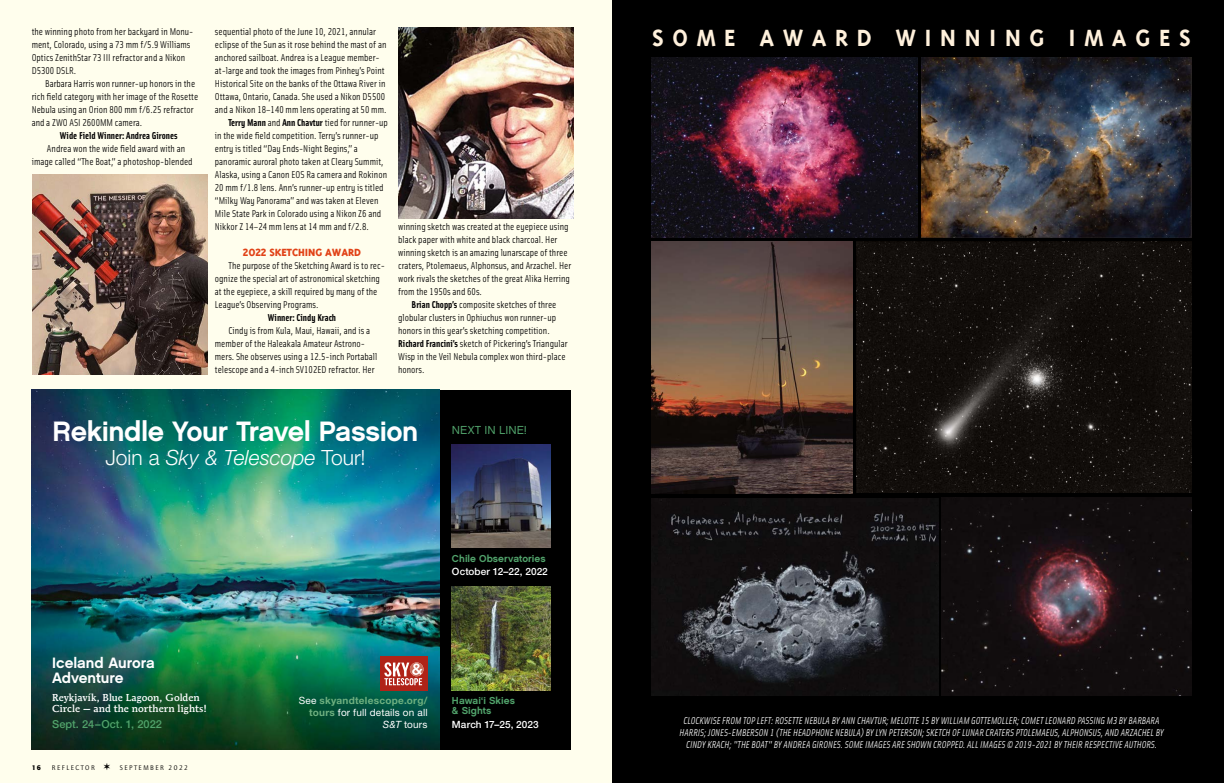
<style>
.page{position:relative;width:1224px;height:783px;background:#fff}
.page>*{position:absolute;margin:0;border:0;box-sizing:border-box;transform-origin:0 0}
.t1{font:28px "Chalet New York Nineteen Sixty";letter-spacing:-.02em;color:#fff}
.t2{font:700 27px "Triplex";letter-spacing:.32em;color:#fff1dc}
.t3{font:italic 300 21px "Helvetica Neue LT Std";color:#fff}
.t4{font:15px/15px "Chalet New York Nineteen Sixty";letter-spacing:-.005em;color:#fff}
.t5{font:800 12px "Triplex";letter-spacing:-.01em;color:#e14217}
.t6{font:11.6px "Chalet London Nineteen Sixty";color:#51a36b}
.t7{font:500 11px "Helvetica Neue LT Std";letter-spacing:.005em;color:#51a36b}
.t8{font:10px/13px "Solex Regular Lining";color:#000}
.t9{font:italic 10px/12.2px "Solex Regular Lining";color:#fff;text-align:center;scale:.95 1}
.t10{font:10px "Solex Bold Lining";color:#000}
.t11{font:500 10px/11px "Mendoza Roman Std";letter-spacing:.005em;color:#fff}
.t12{font:10px/12.3px "Helvetica Neue LT Std";letter-spacing:.015em;color:#fff;text-align:right}
.t13{font:10px/10.5px "Chalet New York Nineteen Sixty";letter-spacing:.005em;color:#51a36b}
.t14{font:500 10px "Helvetica Neue LT Std";letter-spacing:.005em;color:#fff}
.t15{font:7px "Quay Itc T";letter-spacing:.21em;color:#000}
.t16{font:900 7px "Quay Itc T";color:#000}
.s1{font-family:"Solex Regular Lining"}
.s2{font-family:"Solex Bold Lining"}
.s3{font-style:normal}
.s4{font-weight:700;color:#6fb080}
.s5{font-style:italic}
</style>
<div class="page">
<div style="left:612px;top:0;width:612px;height:783px;background:#000"></div>
<div style="left:0;top:0;width:612px;height:783px;background:#fffeed"></div>
<div style="left:31px;top:390px;width:540px;height:360px;background:#000"></div>
<img style="left:31px;top:390px;width:409px;height:360px">
<div style="left:380px;top:656px;width:48px;height:35px;background:#b02318"></div>
<svg style="left:384px;top:662px;width:39px;height:23px"></svg>
<img style="left:452px;top:444px;width:98px;height:104px">
<img style="left:452px;top:587px;width:98px;height:104px">
<img style="left:398px;top:27px;width:176px;height:192px">
<img style="left:857px;top:241px;width:334px;height:251px">
<img style="left:922px;top:58px;width:270px;height:180px">
<img style="left:652px;top:58px;width:266px;height:180px">
<img style="left:652px;top:499px;width:286px;height:196px">
<img style="left:942px;top:497px;width:250px;height:198px">
<img style="left:652px;top:241px;width:201px;height:252px">
<img style="left:32px;top:174px;width:176px;height:201px">
<p class="t8" style="left:32px;top:25px;width:163px">the winning photo from her backyard in Monu&shy;ment, Colorado, using a 73 mm f/5.9 Williams Optics ZenithStar 73 III refractor and a Nikon D5300 DSLR.</p>
<p class="t8" style="left:32px;top:77px;width:168px;text-indent:14px">Barbara Harris won runner-up honors in the rich field category with her image of the Rosette Nebula using an Orion 800 mm f/6.25 refractor and a ZWO ASI 2600MM camera.</p>
<p class="t10" style="left:60px;top:129px;width:119px">Wide Field Winner: Andrea Girones</p>
<p class="t8" style="left:32px;top:142px;width:162px;text-indent:15px">Andrea won the wide field award with an image called “The Boat,” a photoshop-blended</p>
<p class="t8" style="left:215px;top:25px;width:173px">sequential photo of the June 10, 2021, annular eclipse of the Sun as it rose behind the mast of an anchored sailboat. Andrea is a League member&shy;at-large and took the images from Pinhey’s Point Historical Site on the banks of the Ottawa River in Ottawa, Ontario, Canada. She used a Nikon D5500 and a Nikon 18–140 mm lens operating at 50 mm.</p>
<p class="t10" style="left:228px;top:116px;width:161px">Terry Mann <span class="s1">and</span> Ann Chavtur <span class="s1">tied for runner-up</span></p>
<p class="t8" style="left:215px;top:129px;width:174px">in the wide field competition. Terry’s runner-up entry is titled “Day Ends-Night Begins,” a panoramic auroral photo taken at Cleary Summit, Alaska, using a Canon EOS Ra camera and Rokinon 20 mm f/1.8 lens. Ann’s runner-up entry is titled “Milky Way Panorama” and was taken at Eleven Mile State Park in Colorado using a Nikon Z6 and Nikkor Z 14–24 mm lens at 14 mm and f/2.8.</p>
<p class="t5" style="left:243px;top:245px;width:120px">¤‚¤¤ SKETCHING AWARD</p>
<p class="t8" style="left:215px;top:259px;width:172px;text-indent:14px">The purpose of the Sketching Award is to rec&shy;ognize the special art of astronomical sketching at the eyepiece, a skill required by many of the League’s Observing Programs.</p>
<p class="t10" style="left:268px;top:311px;width:70px">Winner: Cindy Krach</p>
<p class="t8" style="left:215px;top:324px;width:164px;text-indent:14px">Cindy is from Kula, Maui, Hawaii, and is a member of the Haleakala Amateur Astrono&shy;mers. She observes using a 12.5-inch Portaball telescope and a 4-inch SV102ED refractor. Her</p>
<p class="t8" style="left:398px;top:220px;width:175px">winning sketch was created at the eyepiece using black paper with white and black charcoal. Her winning sketch is an amazing lunarscape of three craters, Ptolemaeus, Alphonsus, and Arzachel. Her work rivals the sketches of the great Alika Herring from the 1950s and 60s.</p>
<p class="t8" style="left:398px;top:298px;width:171px;text-indent:14px"><span class="s2">Brian Chopp’s</span> composite sketches of three globular clusters in Ophiuchus won runner-up honors in this year’s sketching competition.<br><span class="s2">Richard Francini’s</span> sketch of Pickering’s Triangular Wisp in the Veil Nebula complex won third-place honors.</p>
<h1 class="t1" style="left:53px;top:414px;width:367px">Rekindle Your Travel Passion</h1>
<h3 class="t3" style="left:105px;top:445px;width:262px"><span class="s3">Join a</span> Sky &amp; Telescope <span class="s3">Tour!</span></h3>
<p class="t6" style="left:452px;top:422px;width:76px">NEXT IN LINE!</p>
<h3 class="t4" style="left:52px;top:655px;width:104px">Iceland Aurora<br>Adventure</h3>
<p class="t11" style="left:52px;top:692px;width:157px">Reykjavík, Blue Lagoon, Golden<br>Circle — and the northern lights!</p>
<p class="t7" style="left:52px;top:718px;width:111px">Sept. 24–Oct. 1, 2022</p>
<p class="t16" style="left:32px;top:763px;width:11px">16</p>
<p class="t15" style="left:52px;top:763px;width:138px">REFLECTOR ✶ SEPTEMBER 2022</p>
<p class="t13" style="left:452px;top:553px;width:95px">Chile Observatories</p>
<p class="t14" style="left:452px;top:566px;width:97px">October 12–22, 2022</p>
<p class="t12" style="left:299px;top:694px;width:130px">See <span class="s4">skyandtelescope.org/ tours</span> for full details on all<br><span class="s5">S&amp;T</span> tours</p>
<p class="t13" style="left:452px;top:695px;width:65px">Hawai‘i Skies &amp; Sights</p>
<p class="t14" style="left:452px;top:718px;width:88px">March 17–25, 2023</p>
<h2 class="t2" style="left:652px;top:23px;width:541px">SOME AWARD WINNING IMAGES</h2>
<p class="t9" style="left:680px;top:714px;width:511px">CLOCKWISE FROM TOP LEFT: ROSETTE NEBULA BY ANN CHAVTUR; MELOTTE 15 BY WILLIAM GOTTEMOLLER; COMET LEONARD PASSING M3 BY BARBARA<br>HARRIS; JONES-EMBERSON 1 (THE HEADPHONE NEBULA) BY LYN PETERSON; SKETCH OF LUNAR CRATERS PTOLEMAEUS, ALPHONSUS, AND ARZACHEL BY<br>CINDY KRACH; "THE BOAT" BY ANDREA GIRONES. SOME IMAGES ARE SHOWN CROPPED. ALL IMAGES © 2019-2021 BY THEIR RESPECTIVE AUTHORS.</p>
</div>
